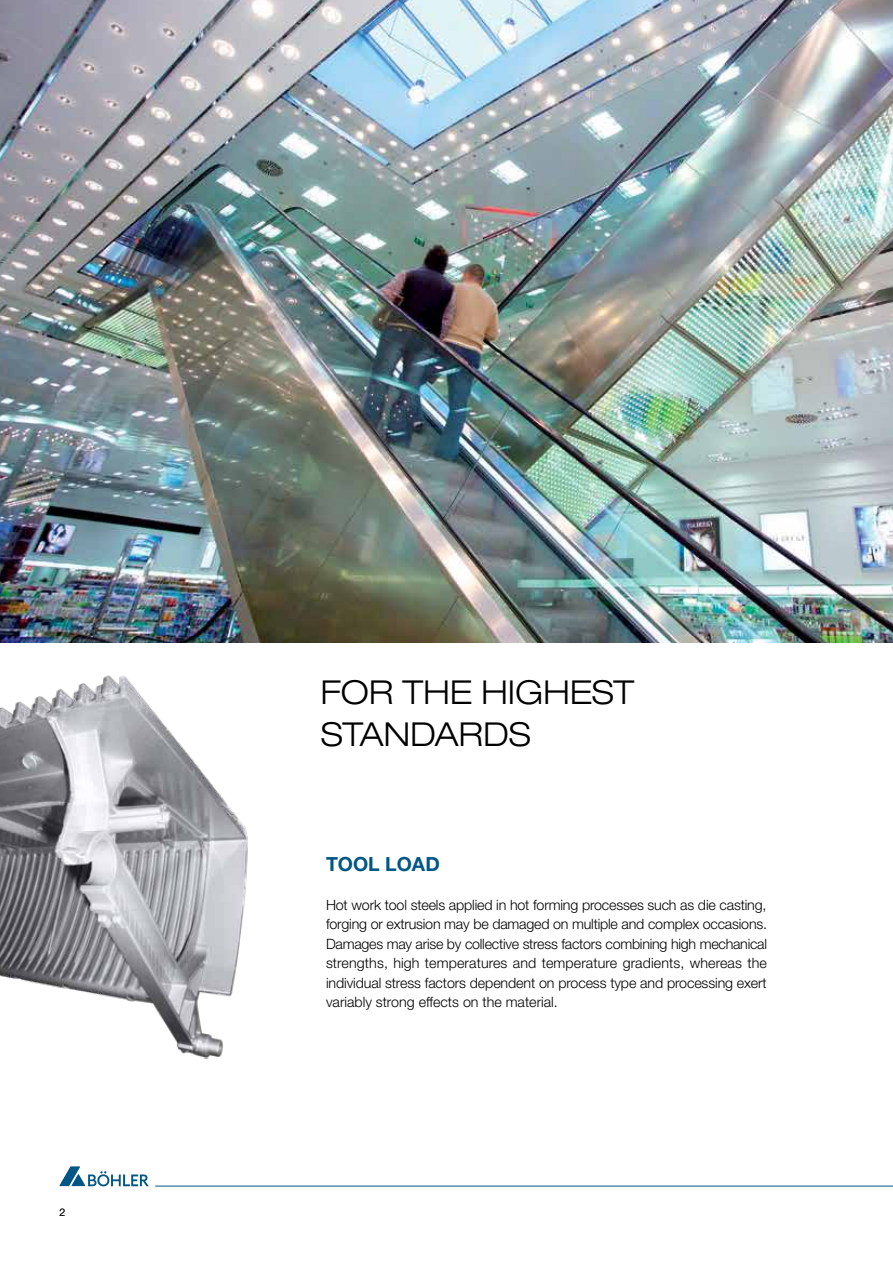
<style>
.page{position:relative;width:893px;height:1263px;background:#fff}
.page>*{position:absolute;margin:0;border:0;box-sizing:border-box;transform-origin:0 0}
.t1{font:300 expanded 33px/42px "Helvetica Neue LT Std";color:#000}
.t2{font:700 19.5px "Helvetica Neue LT Std";color:#005785}
.t3{font:300 14.25px/19.5px "Helvetica Neue LT Std";color:#000;text-align:justify}
.t4{font:300 10.5px "Helvetica Neue LT Std";color:#000}
</style>
<div class="page">
<hr style="left:155px;top:1186px;width:738px;height:1px;background:#005785">
<svg style="left:60px;top:1166px;width:89px;height:20px"></svg>
<img style="left:0;top:0;width:893px;height:642px">
<img style="left:0;top:675px;width:248px;height:384px">
<p class="t4" style="left:60px;top:1205px;width:7px">2</p>
<h1 class="t1" style="left:321px;top:671px;width:315px">FOR THE HIGHEST<br>STANDARDS</h1>
<h2 class="t2" style="left:326px;top:852px;width:115px">TOOL LOAD</h2>
<p class="t3" style="left:326px;top:895px;width:443px">Hot work tool steels applied in hot forming processes such as die casting, forging or extrusion may be damaged on multiple and complex occasions.<br>Damages may arise by collective stress factors combining high mechanical strengths, high temperatures and temperature gradients, whereas the individual stress factors dependent on process type and processing exert variably strong effects on the material.</p>
</div>
